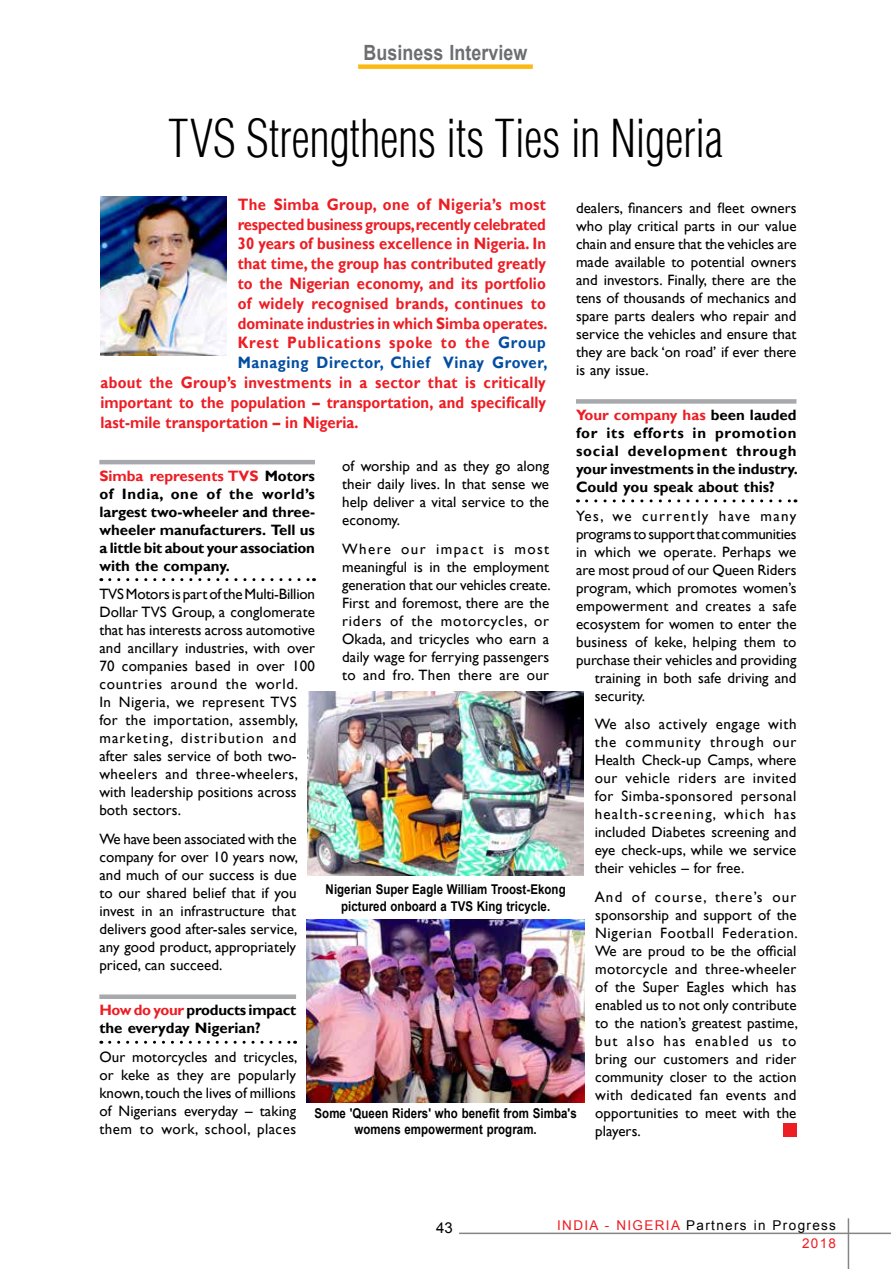
<style>
.page{position:relative;width:891px;height:1269px;background:#fff}
.page>*{position:absolute;margin:0;border:0;box-sizing:border-box;transform-origin:0 0}
.t1{font:51px "Switzerland Cond Light";letter-spacing:-.01em;color:#000;scale:.9 1}
.t2{font:700 21px "Arial";letter-spacing:.005em;color:#6d6e71;scale:.85 1}
.t3{font:700 16.5px/19.8px "Gill Sans";letter-spacing:.005em;color:#ed1d24;text-align:justify;scale:.9 1}
.t4{font:15px/18px "Gill Sans";letter-spacing:.005em;color:#000;text-align:justify}
.t5{font:700 15px/18px "Gill Sans";letter-spacing:-.005em;color:#000;text-align:justify}
.t6{font:15px "Gill Sans";letter-spacing:-.015em;color:#000}
.t7{font:15px "Gill Sans";letter-spacing:.095em;color:#000}
.t8{font:15px "Arial";color:#000}
.t9{font:700 13.5px/16.2px "Arial";letter-spacing:.005em;color:#000;text-align:center;scale:.85 1}
.t10{font:13.5px/18.1px "Arial";letter-spacing:.1em;color:#000;text-align:right}
.s1{color:#034ea2}
.s2{color:#ed1d24}
</style>
<div class="page">
<hr style="left:848px;top:1218px;width:1px;height:51px;background:#848684">
<hr style="left:459px;top:1233px;width:432px;height:1px;background:#848684">
<img style="left:100px;top:197px;width:127px;height:158px">
<div style="left:358px;top:64px;width:175px;height:5px;background:#fdb913"></div>
<img style="left:307px;top:920px;width:277px;height:182px">
<img style="left:307px;top:691px;width:277px;height:185px">
<div style="left:576px;top:399px;width:220px;height:5px;background:#a7a9ac"></div>
<svg style="left:587px;top:499px;width:209px;height:3px"></svg>
<hr style="left:99px;top:460px;width:216px;height:4px;background:#a7a9ac">
<svg style="left:110px;top:578px;width:204px;height:3px"></svg>
<div style="left:99px;top:994px;width:197px;height:5px;background:#a7a9ac"></div>
<svg style="left:110px;top:1041px;width:186px;height:3px"></svg>
<div style="left:783px;top:1124px;width:13px;height:13px;background:#ed1d24"></div>
<h2 class="t2" style="left:364px;top:39px;width:194px">Business Interview</h2>
<h1 class="t1" style="left:168px;top:108px;width:618px">TVS Strengthens its Ties in Nigeria</h1>
<p class="t3" style="left:238px;top:195px;width:346px">The Simba Group, one of Nigeria’s most respected business groups, recently celebrated 30 years of business excellence in Nigeria. In that time, the group has contributed greatly to the Nigerian economy, and its portfolio of widely recognised brands, continues to dominate industries in which Simba operates.<br>Krest Publications spoke to the <span class="s1">Group Managing Director, Chief Vinay Grover,</span></p>
<p class="t3" style="left:100px;top:373px;width:497px">about the Group’s investments in a sector that is critically important to the population – transportation, and specifically last-mile transportation – in Nigeria.</p>
<p class="t4" style="left:576px;top:199px;width:222px">dealers, financers and fleet owners who play critical parts in our value chain and ensure that the vehicles are made available to potential owners and investors. Finally, there are the tens of thousands of mechanics and spare parts dealers who repair and service the vehicles and ensure that they are back ‘on road’ if ever there is any issue.</p>
<p class="t5" style="left:576px;top:406px;width:224px"><span class="s2">Your company has</span> been lauded for its efforts in promotion social development through your investments in the industry.<br>Could you speak about this?</p>
<p class="t7" style="left:576px;top:507px;width:222px">Yes, we currently have many</p>
<p class="t6" style="left:576px;top:525px;width:222px">programs to support that communities</p>
<p class="t4" style="left:576px;top:543px;width:222px">in which we operate. Perhaps we</p>
<p class="t4" style="left:576px;top:561px;width:222px">are most proud of our Queen Riders</p>
<p class="t4" style="left:576px;top:579px;width:222px">program, which promotes women’s</p>
<p class="t4" style="left:576px;top:597px;width:222px">empowerment and creates a safe</p>
<p class="t4" style="left:576px;top:615px;width:222px">ecosystem for women to enter the</p>
<p class="t4" style="left:576px;top:633px;width:222px">business of keke, helping them to</p>
<p class="t4" style="left:576px;top:651px;width:222px">purchase their vehicles and providing</p>
<p class="t4" style="left:595px;top:669px;width:203px">training in both safe driving and</p>
<p class="t4" style="left:595px;top:687px;width:52px">security.</p>
<p class="t4" style="left:595px;top:716px;width:203px">We also actively engage with the community through our Health Check-up Camps, where our vehicle riders are invited for Simba-sponsored personal health-screening, which has included Diabetes screening and eye check-ups, while we service their vehicles – for free.</p>
<p class="t4" style="left:595px;top:888px;width:205px">And of course, there’s our sponsorship and support of the Nigerian Football Federation.<br>We are proud to be the official motorcycle and three-wheeler of the Super Eagles which has enabled us to not only contribute to the nation’s greatest pastime, but also has enabled us to bring our customers and rider community closer to the action with dedicated fan events and opportunities to meet with the players.</p>
<p class="t4" style="left:342px;top:457px;width:209px">of worship and as they go along their daily lives. In that sense we help deliver a vital service to the economy.</p>
<p class="t4" style="left:342px;top:540px;width:210px">Where our impact is most meaningful is in the employment generation that our vehicles create.<br>First and foremost, there are the riders of the motorcycles, or Okada, and tricycles who earn a daily wage for ferrying passengers to and fro. Then there are our</p>
<p class="t5" style="left:99px;top:467px;width:217px"><span class="s2">Simba represents TVS</span> Motors of India, one of the world’s largest two-wheeler and three&shy;wheeler manufacturers. Tell us a little bit about your association with the company.</p>
<p class="t4" style="left:99px;top:586px;width:217px;text-align:left">TVS Motors is part of the Multi-Billion<br>Dollar TVS Group, a conglomerate that has interests across automotive and ancillary industries, with over<br>70 companies based in over 100 countries around the world.<br>In Nigeria, we represent TVS for the importation, assembly, marketing, distribution and after sales service of both two&shy;wheelers and three-wheelers, with leadership positions across both sectors.</p>
<p class="t4" style="left:99px;top:830px;width:200px;text-align:left">We have been associated with the company for over 10 years now, and much of our success is due to our shared belief that if you invest in an infrastructure that delivers good after-sales service, any good product, appropriately priced, can succeed.</p>
<p class="t5" style="left:99px;top:1002px;width:198px"><span class="s2">How do your</span> products impact the everyday Nigerian?</p>
<p class="t4" style="left:99px;top:1048px;width:200px">Our motorcycles and tricycles, or keke as they are popularly known, touch the lives of millions of Nigerians everyday – taking them to work, school, places</p>
<p class="t9" style="left:326px;top:882px;width:284px">Nigerian Super Eagle William Troost-Ekong pictured onboard a TVS King tricycle.</p>
<p class="t9" style="left:315px;top:1105px;width:310px">Some 'Queen Riders' who benefit from Simba's womens empowerment program.</p>
<p class="t8" style="left:436px;top:1218px;width:18px">43</p>
<p class="t10" style="left:557px;top:1216px;width:280px"><span class="s2">India - ni geria</span> Partners in Progress<br><span class="s2">2018</span></p>
</div>
